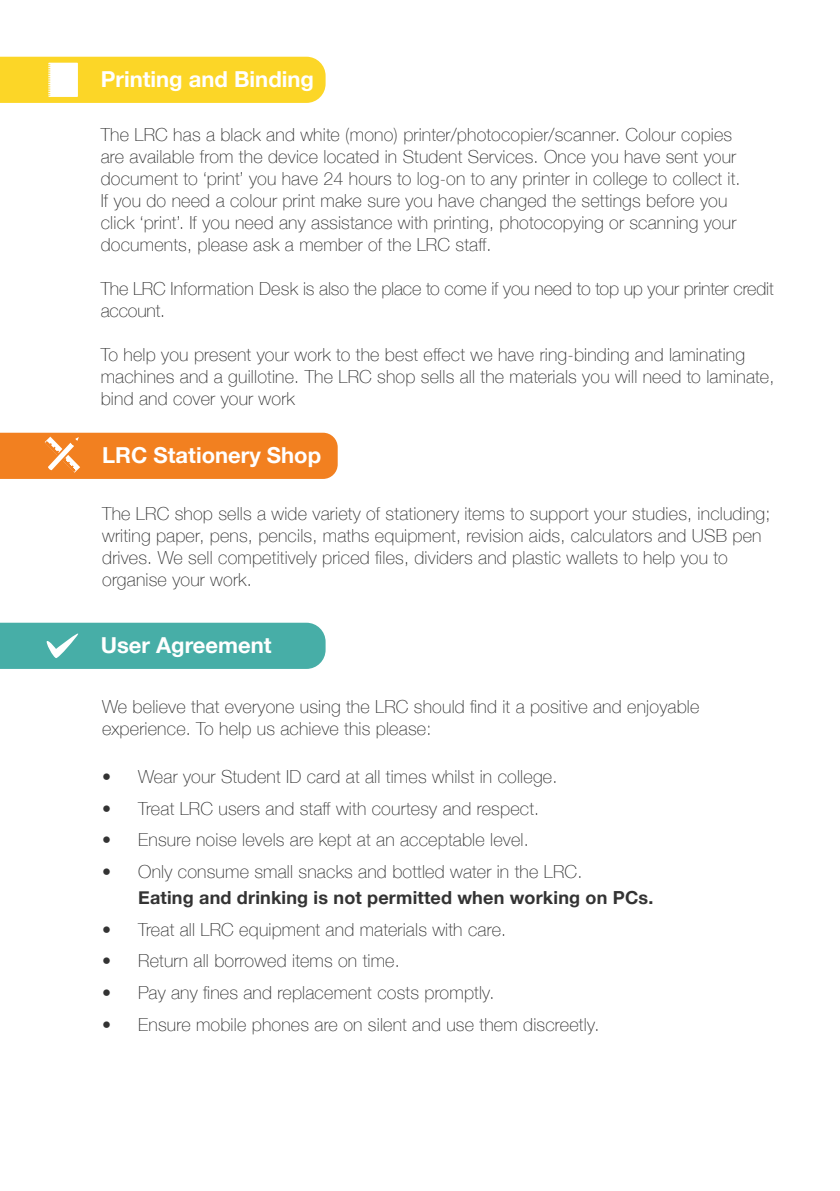
<style>
.page{position:relative;width:840px;height:1191px;background:#fff}
.page>*{position:absolute;margin:0;border:0;box-sizing:border-box;transform-origin:0 0}
.t1{font:700 22px "Helvetica Neue";color:#fff}
.t2{font:100 18px/22px "Helvetica Neue";letter-spacing:.01em;color:#333}
.t3{font:100 18px/22px "Helvetica Neue";letter-spacing:-.01em;color:#333}
.t4{font:700 18px "Helvetica Neue";letter-spacing:.01em;color:#333}
</style>
<div class="page">
<svg style="left:0;top:57px;width:325px;height:46px;background:#fcd937"></svg>
<div style="left:0;top:433px;width:337px;height:46px;background:#f28020"></div>
<div style="left:0;top:622px;width:325px;height:47px;background:#47aea7"></div>
<p class="t1" style="left:101px;top:62px;width:215px">Printing and Binding</p>
<p class="t2" style="left:101px;top:123px;width:641px">The LRC has a black and white (mono) printer/photocopier/scanner. Colour copies are available from the device located in Student Services. Once you have sent your document to ‘print’ you have 24 hours to log-on to any printer in college to collect it.<br>If you do need a colour print make sure you have changed the settings before you click ‘print’. If you need any assistance with printing, photocopying or scanning your documents, please ask a member of the LRC staff.</p>
<p class="t3" style="left:101px;top:277px;width:674px">The LRC Information Desk is also the place to come if you need to top up your printer credit account.</p>
<p class="t2" style="left:101px;top:342px;width:674px">To help you present your work to the best effect we have ring-binding and laminating machines and a guillotine. The LRC shop sells all the materials you will need to laminate, bind and cover your work</p>
<p class="t1" style="left:102px;top:437px;width:220px">LRC Stationery Shop</p>
<p class="t2" style="left:102px;top:502px;width:669px">The LRC shop sells a wide variety of stationery items to support your studies, including; writing paper, pens, pencils, maths equipment, revision aids, calculators and USB pen drives. We sell competitively priced files, dividers and plastic wallets to help you to organise your work.</p>
<p class="t1" style="left:101px;top:627px;width:172px">User Agreement</p>
<p class="t2" style="left:102px;top:694px;width:598px">We believe that everyone using the LRC should find it a positive and enjoyable experience. To help us achieve this please:</p>
<p class="t2" style="left:102px;top:764px;width:456px">• Wear your Student ID card at all times whilst in college.</p>
<p class="t2" style="left:102px;top:796px;width:438px">• Treat LRC users and staff with courtesy and respect.</p>
<p class="t2" style="left:102px;top:828px;width:428px">• Ensure noise levels are kept at an acceptable level.</p>
<p class="t2" style="left:102px;top:859px;width:481px">• Only consume small snacks and bottled water in the LRC.</p>
<p class="t4" style="left:138px;top:883px;width:516px">Eating and drinking is not permitted when working on PCs.</p>
<p class="t2" style="left:102px;top:917px;width:405px">• Treat all LRC equipment and materials with care.</p>
<p class="t2" style="left:102px;top:949px;width:299px">• Return all borrowed items on time.</p>
<p class="t2" style="left:102px;top:980px;width:394px">• Pay any fines and replacement costs promptly.</p>
<p class="t2" style="left:102px;top:1012px;width:498px">• Ensure mobile phones are on silent and use them discreetly.</p>
</div>
